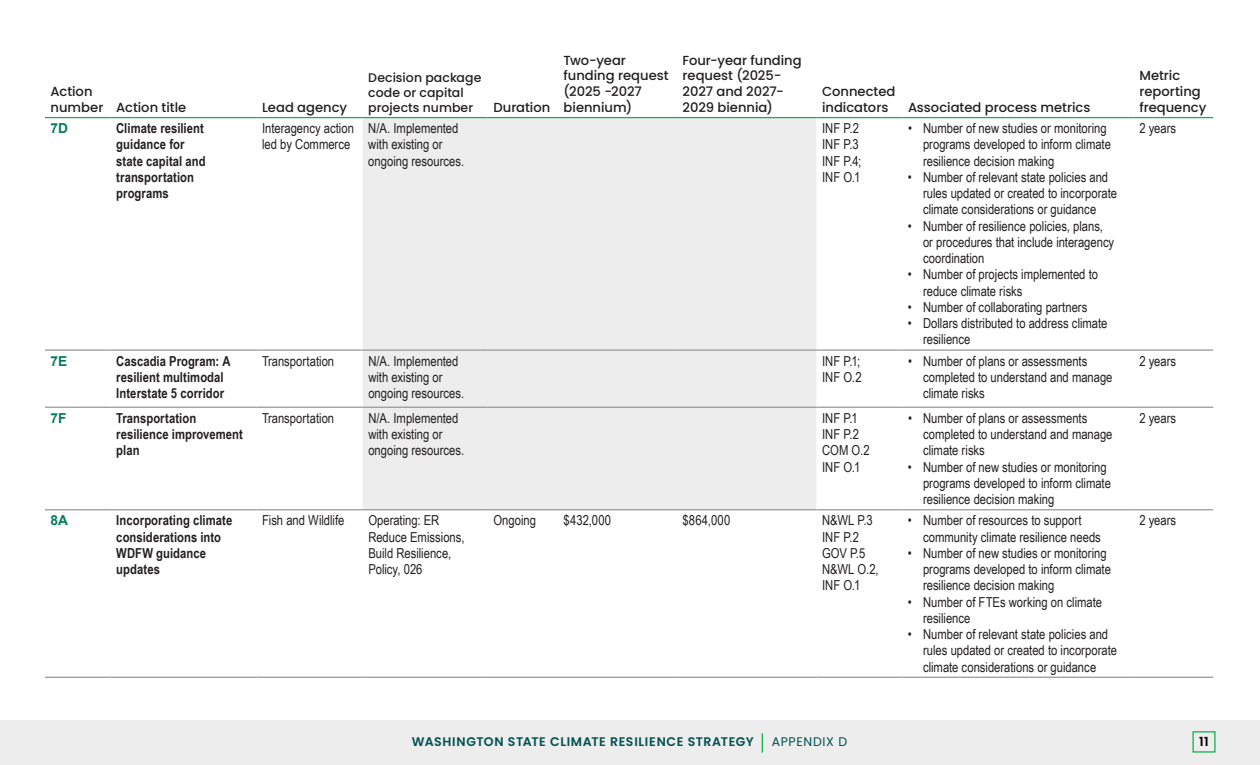
<style>
.page{position:relative;width:1260px;height:765px;background:#fff}
.page>*{position:absolute;margin:0;border:0;box-sizing:border-box;transform-origin:0 0}
.Paragraph_-_table_bullets{font:13.75px/16.2px "Arial Narrow";color:#231f20}
.Paragraph_-_table{font:13.75px/16.2px "Arial Narrow";color:#231f20}
.Paragraph_-_table-2{font:700 13.75px/16.2px "Arial Narrow";letter-spacing:.005em;color:#231f20}
.Paragraph_-_table-3{font:700 13.75px "Arial";letter-spacing:-.01em;color:#027b5f}
.Heading_2_-_table{font:500 13.12px/15.8px "Poppins";color:#231f20}
.Heading_2_-_table-2{font:500 12.5px/15px "Poppins";letter-spacing:.005em;color:#231f20}
.t1{font:600 12.5px "Poppins";letter-spacing:.05em;color:#005151}
.t2{font:12.5px "Poppins";letter-spacing:.045em;color:#005151}
.t3{font:600 12.5px "Poppins";color:#000}
</style>
<div class="page">
<div style="left:363px;top:118px;width:453px;height:391px;background:#ededed"></div>
<hr style="left:45px;top:349px;width:66px;height:2px;background:#979797">
<hr style="left:111px;top:349px;width:145px;height:2px;background:#979797">
<hr style="left:256px;top:349px;width:107px;height:2px;background:#979797">
<hr style="left:363px;top:349px;width:125px;height:2px;background:#979797">
<hr style="left:488px;top:349px;width:70px;height:2px;background:#979797">
<hr style="left:558px;top:349px;width:119px;height:2px;background:#979797">
<hr style="left:677px;top:349px;width:139px;height:2px;background:#979797">
<hr style="left:816px;top:349px;width:86px;height:2px;background:#979797">
<hr style="left:902px;top:349px;width:232px;height:2px;background:#979797">
<hr style="left:1134px;top:349px;width:79px;height:2px;background:#979797">
<hr style="left:45px;top:407px;width:66px;height:1px;background:#979797">
<hr style="left:111px;top:407px;width:145px;height:1px;background:#979797">
<hr style="left:256px;top:407px;width:107px;height:1px;background:#979797">
<hr style="left:363px;top:407px;width:125px;height:1px;background:#979797">
<hr style="left:488px;top:407px;width:70px;height:1px;background:#979797">
<hr style="left:558px;top:407px;width:119px;height:1px;background:#979797">
<hr style="left:677px;top:407px;width:139px;height:1px;background:#979797">
<hr style="left:816px;top:407px;width:86px;height:1px;background:#979797">
<hr style="left:902px;top:407px;width:232px;height:1px;background:#979797">
<hr style="left:1134px;top:407px;width:79px;height:1px;background:#979797">
<hr style="left:45px;top:509px;width:66px;height:1px;background:#979797">
<hr style="left:111px;top:509px;width:145px;height:1px;background:#979797">
<hr style="left:256px;top:509px;width:107px;height:1px;background:#979797">
<hr style="left:363px;top:509px;width:125px;height:1px;background:#979797">
<hr style="left:488px;top:509px;width:70px;height:1px;background:#979797">
<hr style="left:558px;top:509px;width:119px;height:1px;background:#979797">
<hr style="left:677px;top:509px;width:139px;height:1px;background:#979797">
<hr style="left:816px;top:509px;width:86px;height:1px;background:#979797">
<hr style="left:902px;top:509px;width:232px;height:1px;background:#979797">
<hr style="left:1134px;top:509px;width:79px;height:1px;background:#979797">
<hr style="left:45px;top:677px;width:66px;height:1px;background:#979797">
<hr style="left:111px;top:677px;width:145px;height:1px;background:#979797">
<hr style="left:256px;top:677px;width:107px;height:1px;background:#979797">
<hr style="left:363px;top:677px;width:125px;height:1px;background:#979797">
<hr style="left:488px;top:677px;width:70px;height:1px;background:#979797">
<hr style="left:558px;top:677px;width:119px;height:1px;background:#979797">
<hr style="left:677px;top:677px;width:139px;height:1px;background:#979797">
<hr style="left:816px;top:677px;width:86px;height:1px;background:#979797">
<hr style="left:902px;top:677px;width:232px;height:1px;background:#979797">
<hr style="left:1134px;top:677px;width:79px;height:1px;background:#979797">
<hr style="left:45px;top:117px;width:66px;height:1px;background:#07b14c">
<hr style="left:111px;top:117px;width:145px;height:1px;background:#07b14c">
<hr style="left:256px;top:117px;width:107px;height:1px;background:#07b14c">
<hr style="left:363px;top:117px;width:125px;height:1px;background:#07b14c">
<hr style="left:488px;top:117px;width:70px;height:1px;background:#07b14c">
<hr style="left:558px;top:117px;width:119px;height:1px;background:#07b14c">
<hr style="left:677px;top:117px;width:139px;height:1px;background:#07b14c">
<hr style="left:816px;top:117px;width:86px;height:1px;background:#07b14c">
<hr style="left:902px;top:117px;width:232px;height:1px;background:#07b14c">
<hr style="left:1134px;top:117px;width:79px;height:1px;background:#07b14c">
<div style="left:0;top:720px;width:1260px;height:45px;background:#ededed"></div>
<svg style="left:1192px;top:731px;width:24px;height:22px"></svg>
<svg style="left:762px;top:733px;width:1px;height:20px"></svg>
<h2 class="Heading_2_-_table" style="left:51px;top:84px;width:54px">Action number</h2>
<h2 class="Heading_2_-_table" style="left:116px;top:100px;width:72px">Action title</h2>
<h2 class="Heading_2_-_table" style="left:262px;top:100px;width:87px">Lead agency</h2>
<h2 class="Heading_2_-_table-2" style="left:368px;top:70px;width:115px">Decision package code or capital projects number</h2>
<h2 class="Heading_2_-_table" style="left:493px;top:100px;width:58px">Duration</h2>
<h2 class="Heading_2_-_table" style="left:564px;top:52px;width:107px">Two-year funding request (2025 -2027 biennium)</h2>
<h2 class="Heading_2_-_table" style="left:683px;top:52px;width:121px">Four-year funding request (2025-<br>2027 and 2027-<br>2029 biennia)</h2>
<h2 class="Heading_2_-_table" style="left:822px;top:84px;width:75px">Connected indicators</h2>
<h2 class="Heading_2_-_table" style="left:908px;top:100px;width:184px">Associated process metrics</h2>
<p class="Paragraph_-_table-3" style="left:51px;top:119px;width:19px">7D</p>
<p class="Paragraph_-_table-2" style="left:116px;top:120px;width:91px">Climate resilient guidance for state capital and transportation programs</p>
<p class="Paragraph_-_table" style="left:262px;top:120px;width:93px">Interagency action led by Commerce</p>
<p class="Paragraph_-_table" style="left:368px;top:120px;width:97px">N/A. Implemented with existing or ongoing resources.</p>
<p class="Paragraph_-_table" style="left:822px;top:120px;width:41px">INF P.2<br>INF P.3<br>INF P.4;<br>INF O.1</p>
<p class="Paragraph_-_table_bullets" style="left:923px;top:120px;width:189px;text-indent:-15px">• Number of new studies or monitoring programs developed to inform climate resilience decision making</p>
<p class="Paragraph_-_table_bullets" style="left:923px;top:168px;width:196px;text-indent:-15px">• Number of relevant state policies and rules updated or created to incorporate climate considerations or guidance</p>
<p class="Paragraph_-_table_bullets" style="left:923px;top:217px;width:193px;text-indent:-15px">• Number of resilience policies, plans, or procedures that include interagency coordination</p>
<p class="Paragraph_-_table_bullets" style="left:923px;top:266px;width:177px;text-indent:-15px">• Number of projects implemented to reduce climate risks</p>
<p class="Paragraph_-_table_bullets" style="left:908px;top:298px;width:181px">• Number of collaborating partners</p>
<p class="Paragraph_-_table_bullets" style="left:923px;top:315px;width:186px;text-indent:-15px">• Dollars distributed to address climate resilience</p>
<h2 class="Heading_2_-_table" style="left:1139px;top:68px;width:68px">Metric reporting frequency</h2>
<p class="Paragraph_-_table" style="left:1139px;top:120px;width:38px">2 years</p>
<p class="Paragraph_-_table-3" style="left:51px;top:351px;width:18px">7E</p>
<p class="Paragraph_-_table-2" style="left:116px;top:352px;width:116px">Cascadia Program: A resilient multimodal<br>Interstate 5 corridor</p>
<p class="Paragraph_-_table" style="left:262px;top:352px;width:74px">Transportation</p>
<p class="Paragraph_-_table" style="left:368px;top:352px;width:97px">N/A. Implemented with existing or ongoing resources.</p>
<p class="Paragraph_-_table" style="left:822px;top:352px;width:41px">INF P.1;<br>INF O.2</p>
<p class="Paragraph_-_table_bullets" style="left:923px;top:352px;width:191px;text-indent:-15px">• Number of plans or assessments completed to understand and manage climate risks</p>
<p class="Paragraph_-_table" style="left:1139px;top:352px;width:38px">2 years</p>
<p class="Paragraph_-_table-3" style="left:51px;top:408px;width:17px">7F</p>
<p class="Paragraph_-_table-2" style="left:116px;top:409px;width:128px">Transportation resilience improvement plan</p>
<p class="Paragraph_-_table" style="left:262px;top:409px;width:74px">Transportation</p>
<p class="Paragraph_-_table" style="left:368px;top:409px;width:97px">N/A. Implemented with existing or ongoing resources.</p>
<p class="Paragraph_-_table" style="left:822px;top:409px;width:49px">INF P.1<br>INF P.2<br>COM O.2<br>INF O.1</p>
<p class="Paragraph_-_table_bullets" style="left:923px;top:409px;width:191px;text-indent:-15px">• Number of plans or assessments completed to understand and manage climate risks</p>
<p class="Paragraph_-_table" style="left:1139px;top:409px;width:38px">2 years</p>
<p class="Paragraph_-_table_bullets" style="left:923px;top:458px;width:189px;text-indent:-15px">• Number of new studies or monitoring programs developed to inform climate resilience decision making</p>
<p class="Paragraph_-_table-3" style="left:51px;top:511px;width:19px">8A</p>
<p class="Paragraph_-_table-2" style="left:116px;top:512px;width:117px">Incorporating climate considerations into<br>WDFW guidance updates</p>
<p class="Paragraph_-_table" style="left:262px;top:512px;width:84px">Fish and Wildlife</p>
<p class="Paragraph_-_table" style="left:368px;top:512px;width:98px">Operating: ER<br>Reduce Emissions,<br>Build Resilience,<br>Policy, 026</p>
<p class="Paragraph_-_table" style="left:493px;top:512px;width:44px">Ongoing</p>
<p class="Paragraph_-_table" style="left:564px;top:512px;width:49px">$432,000</p>
<p class="Paragraph_-_table" style="left:683px;top:512px;width:49px">$864,000</p>
<p class="Paragraph_-_table" style="left:822px;top:512px;width:58px">N&amp;WL P.3<br>INF P.2<br>GOV P.5<br>N&amp;WL O.2,<br>INF O.1</p>
<p class="Paragraph_-_table_bullets" style="left:923px;top:512px;width:179px;text-indent:-15px">• Number of resources to support community climate resilience needs</p>
<p class="Paragraph_-_table_bullets" style="left:923px;top:544px;width:189px;text-indent:-15px">• Number of new studies or monitoring programs developed to inform climate resilience decision making</p>
<p class="Paragraph_-_table_bullets" style="left:923px;top:593px;width:181px;text-indent:-15px">• Number of FTEs working on climate resilience</p>
<p class="Paragraph_-_table_bullets" style="left:923px;top:626px;width:196px;text-indent:-15px">• Number of relevant state policies and rules updated or created to incorporate climate considerations or guidance</p>
<p class="Paragraph_-_table" style="left:1139px;top:512px;width:38px">2 years</p>
<p class="t1" style="left:412px;top:734px;width:343px">WASHINGTON STATE CLIMATE RESILIENCE STRATEGY</p>
<p class="t2" style="left:772px;top:734px;width:77px">APPENDIX D</p>
<p class="t3" style="left:1199px;top:735px;width:11px">11</p>
</div>
